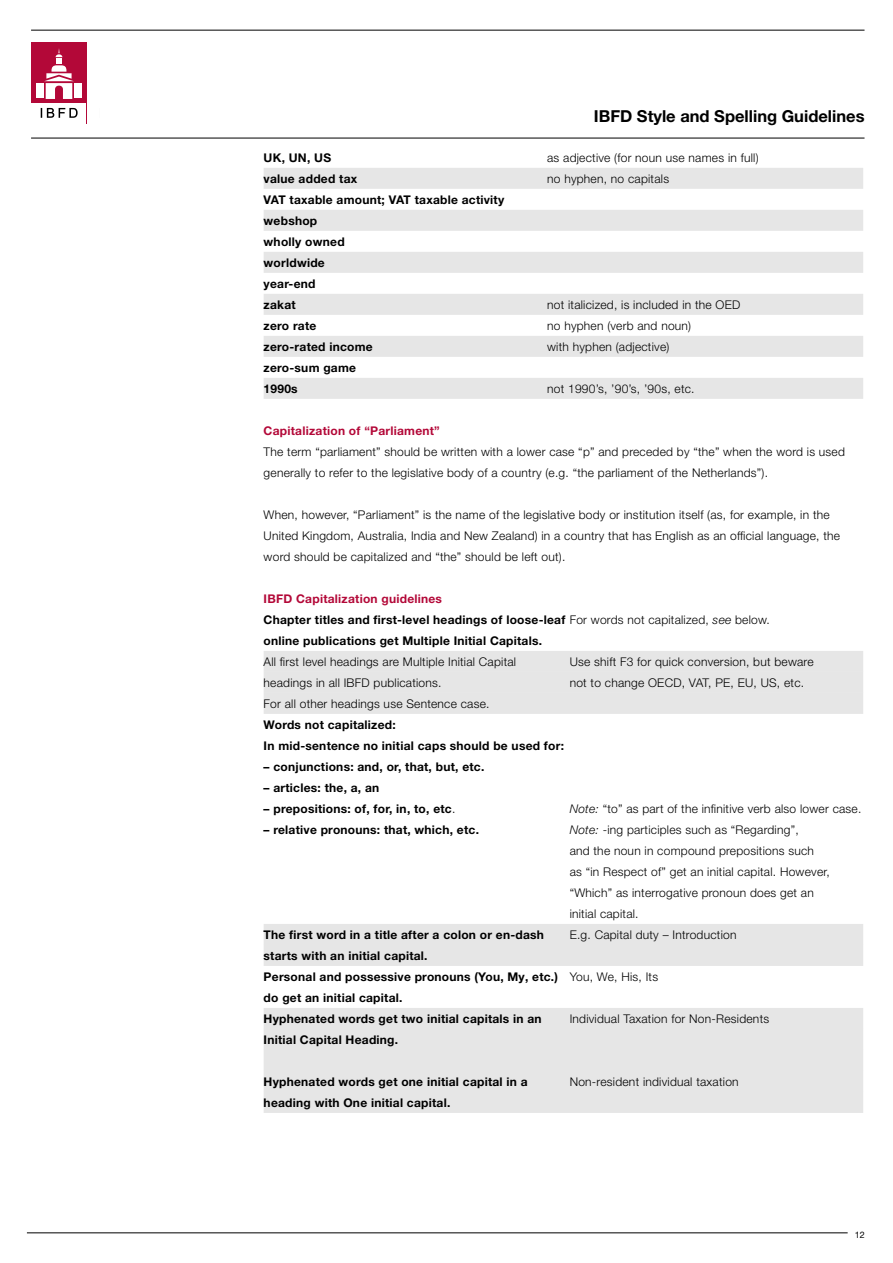
<style>
.page{position:relative;width:893px;height:1263px;background:#fff}
.page>*{position:absolute;margin:0;border:0;box-sizing:border-box;transform-origin:0 0}
.t1{font:700 16.5px "Helvetica Neue LT Pro";color:#000}
.t2{font:300 12px/21px "Helvetica Neue LT Pro";letter-spacing:.02em;color:#000}
.t3{font:700 12px/21px "Helvetica Neue LT Pro";letter-spacing:.02em;color:#000}
.t4{font:700 12px "Helvetica Neue LT Pro";letter-spacing:.02em;color:#b30838}
.t5{font:9px "Helvetica Neue LT Pro";color:#000}
.s1{color:#b30838}
.s2{font-weight:300}
.s3{font-weight:300;font-style:italic}
.s4{font-style:italic}
</style>
<div class="page">
<hr style="left:27px;top:1232px;width:821px;height:1px;background:#000">
<hr style="left:31px;top:30px;width:833px;height:1px;background:#000">
<hr style="left:31px;top:138px;width:833px;height:1px;background:#000">
<div style="left:31px;top:42px;width:56px;height:82px;background:#b30838"></div>
<div style="left:32px;top:103px;width:54px;height:20px;background:#fff"></div>
<div style="left:36px;top:83px;width:8px;height:15px;background:#fff"></div>
<div style="left:74px;top:83px;width:8px;height:15px;background:#fff"></div>
<svg style="left:44px;top:48px;width:30px;height:51px"></svg>
<svg style="left:41px;top:108px;width:37px;height:10px"></svg>
<div style="left:264px;top:168px;width:599px;height:21px;background:#e6e6e6"></div>
<div style="left:264px;top:210px;width:599px;height:21px;background:#e6e6e6"></div>
<div style="left:264px;top:252px;width:599px;height:21px;background:#e6e6e6"></div>
<div style="left:264px;top:294px;width:599px;height:21px;background:#e6e6e6"></div>
<div style="left:264px;top:336px;width:599px;height:21px;background:#e6e6e6"></div>
<div style="left:264px;top:378px;width:599px;height:21px;background:#e6e6e6"></div>
<div style="left:264px;top:651px;width:599px;height:21px;background:#e6e6e6"></div>
<div style="left:264px;top:672px;width:599px;height:21px;background:#e6e6e6"></div>
<div style="left:264px;top:693px;width:599px;height:21px;background:#e6e6e6"></div>
<div style="left:264px;top:924px;width:599px;height:21px;background:#e6e6e6"></div>
<div style="left:264px;top:945px;width:599px;height:21px;background:#e6e6e6"></div>
<div style="left:264px;top:1008px;width:599px;height:21px;background:#e6e6e6"></div>
<div style="left:264px;top:1029px;width:599px;height:21px;background:#e6e6e6"></div>
<div style="left:264px;top:1050px;width:599px;height:21px;background:#e6e6e6"></div>
<div style="left:264px;top:1071px;width:599px;height:21px;background:#e6e6e6"></div>
<div style="left:264px;top:1092px;width:599px;height:21px;background:#e6e6e6"></div>
<h1 class="t1" style="left:594px;top:106px;width:272px">IBFD Style and Spelling Guidelines</h1>
<p class="t3" style="left:264px;top:147px;width:69px">UK, UN, US</p>
<p class="t2" style="left:547px;top:147px;width:213px">as adjective (for noun use names in full)</p>
<p class="t3" style="left:264px;top:168px;width:95px">value added tax</p>
<p class="t2" style="left:547px;top:168px;width:123px">no hyphen, no capitals</p>
<p class="t3" style="left:264px;top:189px;width:242px">VAT taxable amount; VAT taxable activity webshop<br>wholly owned<br>worldwide<br>year-end<br>zakat</p>
<p class="t2" style="left:547px;top:294px;width:195px">not italicized, is included in the OED</p>
<p class="t3" style="left:264px;top:315px;width:54px">zero rate</p>
<p class="t2" style="left:547px;top:315px;width:146px">no hyphen (verb and noun)</p>
<p class="t3" style="left:264px;top:336px;width:111px">zero-rated income</p>
<p class="t2" style="left:547px;top:336px;width:124px">with hyphen (adjective)</p>
<p class="t3" style="left:264px;top:357px;width:94px">zero-sum game<br>1990s</p>
<p class="t2" style="left:547px;top:378px;width:149px">not 1990’s, ’90’s, ’90s, etc.</p>
<p class="t4" style="left:264px;top:423px;width:178px">Capitalization of “Parliament”</p>
<p class="t2" style="left:264px;top:441px;width:583px">The term “parliament” should be written with a lower case “p” and preceded by “the” when the word is used generally to refer to the legislative body of a country (e.g. “the parliament of the Netherlands”).</p>
<p class="t2" style="left:264px;top:504px;width:578px">When, however, “Parliament” is the name of the legislative body or institution itself (as, for example, in the<br>United Kingdom, Australia, India and New Zealand) in a country that has English as an official language, the word should be capitalized and “the” should be left out).</p>
<p class="t3" style="left:264px;top:588px;width:508px"><span class="s1">IBFD Capitalization guidelines<br></span>Chapter titles and first-level headings of loose-leaf <span class="s2">For words not capitalized,</span> <span class="s3">see</span> <span class="s2">below. </span>online publications get Multiple Initial Capitals.</p>
<p class="t2" style="left:264px;top:651px;width:254px">All first level headings are Multiple Initial Capital</p>
<p class="t2" style="left:570px;top:651px;width:245px">Use shift F3 for quick conversion, but beware</p>
<p class="t2" style="left:264px;top:672px;width:179px">headings in all IBFD publications.</p>
<p class="t2" style="left:570px;top:672px;width:236px">not to change OECD, VAT, PE, EU, US, etc.</p>
<p class="t2" style="left:264px;top:693px;width:227px">For all other headings use Sentence case.</p>
<p class="t3" style="left:264px;top:714px;width:302px">Words not capitalized:<br>In mid-sentence no initial caps should be used for:</p>
<p class="t3" style="left:264px;top:756px;width:222px">– conjunctions: and, or, that, but, etc.</p>
<p class="t3" style="left:264px;top:777px;width:117px">– articles: the, a, an</p>
<p class="t3" style="left:264px;top:798px;width:193px">– prepositions: of, for, in, to, etc<span class="s2">.</span></p>
<p class="t2" style="left:570px;top:798px;width:293px"><span class="s4">Note:</span> “to” as part of the infinitive verb also lower case.</p>
<p class="t3" style="left:264px;top:819px;width:217px">– relative pronouns: that, which, etc.</p>
<p class="t2" style="left:570px;top:819px;width:262px"><span class="s4">Note:</span> -ing participles such as “Regarding”,<br>and the noun in compound prepositions such<br>as “in Respect of” get an initial capital. However, “Which” as interrogative pronoun does get an initial capital.</p>
<p class="t3" style="left:264px;top:924px;width:282px">The first word in a title after a colon or en-dash</p>
<p class="t2" style="left:570px;top:924px;width:168px">E.g. Capital duty – Introduction</p>
<p class="t3" style="left:264px;top:945px;width:396px">starts with an initial capital.<br>Personal and possessive pronouns (You, My, etc.) <span class="s2">You, We, His, Its </span>do get an initial capital.<br>Hyphenated words get two initial capitals in an</p>
<p class="t2" style="left:570px;top:1008px;width:201px">Individual Taxation for Non-Residents</p>
<p class="t3" style="left:264px;top:1029px;width:136px">Initial Capital Heading.</p>
<p class="t3" style="left:264px;top:1071px;width:266px">Hyphenated words get one initial capital in a</p>
<p class="t2" style="left:570px;top:1071px;width:171px">Non-resident individual taxation</p>
<p class="t3" style="left:264px;top:1092px;width:188px">heading with One initial capital.</p>
<p class="t5" style="left:855px;top:1229px;width:12px">12</p>
</div>
